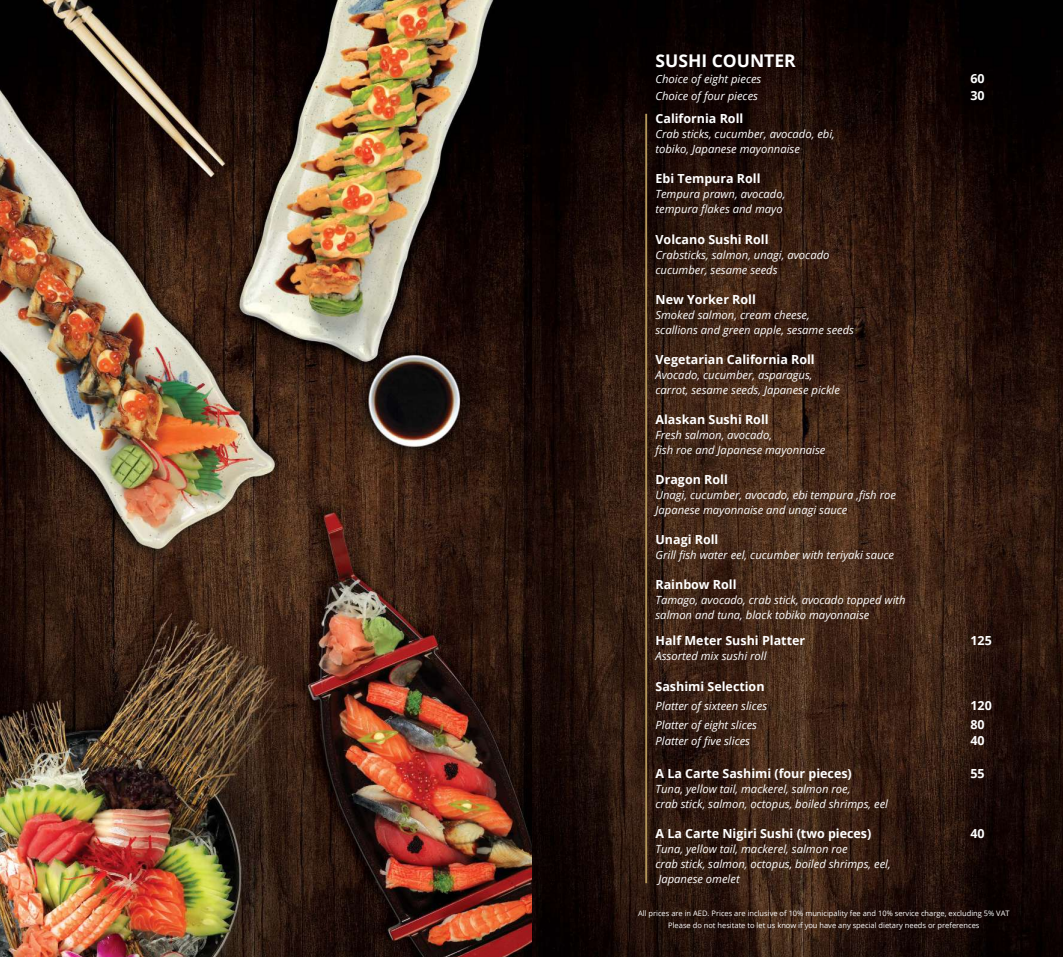
<style>
.page{position:relative;width:1063px;height:957px;background:#fff}
.page>*{position:absolute;margin:0;border:0;box-sizing:border-box;transform-origin:0 0}
.t1{font:700 17.5px "Open Sans";color:#fff}
.t2{font:700 12.5px "Open Sans";color:#fff}
.t3{font:italic 11.25px/15px "Open Sans";color:#fff}
.t4{font:7.5px/11.5px "Open Sans";color:#fff;text-align:center}
</style>
<div class="page">
<img style="left:0;top:0;width:1063px;height:957px">
<hr style="left:645px;top:114px;width:2px;height:769px;background:#b4975a">
<h1 class="t1" style="left:656px;top:48px;width:142px">SUSHI COUNTER</h1>
<p class="t3" style="left:656px;top:71px;width:107px">Choice of eight pieces</p>
<p class="t2" style="left:971px;top:70px;width:16px">60</p>
<p class="t3" style="left:656px;top:88px;width:104px">Choice of four pieces</p>
<p class="t2" style="left:971px;top:86px;width:16px">30</p>
<p class="t2" style="left:656px;top:110px;width:89px">California Roll</p>
<p class="t3" style="left:656px;top:126px;width:181px">Crab sticks, cucumber, avocado, ebi, tobiko, Japanese mayonnaise</p>
<p class="t2" style="left:656px;top:170px;width:107px">Ebi Tempura Roll</p>
<p class="t3" style="left:656px;top:186px;width:131px">Tempura prawn, avocado, tempura flakes and mayo</p>
<p class="t2" style="left:656px;top:230px;width:115px">Volcano Sushi Roll</p>
<p class="t3" style="left:656px;top:247px;width:176px">Crabsticks, salmon, unagi, avocado cucumber, sesame seeds</p>
<p class="t2" style="left:656px;top:290px;width:102px">New Yorker Roll</p>
<p class="t3" style="left:656px;top:307px;width:200px">Smoked salmon, cream cheese, scallions and green apple, sesame seeds</p>
<p class="t2" style="left:656px;top:350px;width:161px">Vegetarian California Roll</p>
<p class="t3" style="left:656px;top:367px;width:186px">Avocado, cucumber, asparagus, carrot, sesame seeds, Japanese pickle</p>
<p class="t2" style="left:656px;top:410px;width:115px">Alaskan Sushi Roll</p>
<p class="t3" style="left:656px;top:427px;width:171px">Fresh salmon, avocado,<br>fish roe and Japanese mayonnaise</p>
<p class="t2" style="left:656px;top:470px;width:74px">Dragon Roll</p>
<p class="t3" style="left:656px;top:487px;width:242px">Unagi, cucumber, avocado, ebi tempura ,fish roe<br>Japanese mayonnaise and unagi sauce</p>
<p class="t2" style="left:656px;top:530px;width:64px">Unagi Roll</p>
<p class="t3" style="left:656px;top:547px;width:240px">Grill fish water eel, cucumber with teriyaki sauce</p>
<p class="t2" style="left:656px;top:576px;width:83px">Rainbow Roll</p>
<p class="t3" style="left:656px;top:592px;width:252px">Tamago, avocado, crab stick, avocado topped with salmon and tuna, black tobiko mayonnaise</p>
<p class="t2" style="left:656px;top:631px;width:151px">Half Meter Sushi Platter</p>
<p class="t2" style="left:971px;top:631px;width:23px">125</p>
<p class="t3" style="left:656px;top:647px;width:113px">Assorted mix sushi roll</p>
<p class="t2" style="left:656px;top:677px;width:111px">Sashimi Selection</p>
<p class="t3" style="left:656px;top:698px;width:113px">Platter of sixteen slices</p>
<p class="t2" style="left:971px;top:696px;width:23px">120</p>
<p class="t3" style="left:656px;top:717px;width:103px">Platter of eight slices</p>
<p class="t2" style="left:971px;top:715px;width:16px">80</p>
<p class="t3" style="left:656px;top:733px;width:96px">Platter of five slices</p>
<p class="t2" style="left:971px;top:731px;width:16px">40</p>
<p class="t2" style="left:656px;top:764px;width:198px">A La Carte Sashimi (four pieces)</p>
<p class="t2" style="left:971px;top:764px;width:16px">55</p>
<p class="t3" style="left:656px;top:780px;width:234px">Tuna, yellow tail, mackerel, salmon roe,<br>crab stick, salmon, octopus, boiled shrimps, eel</p>
<p class="t2" style="left:656px;top:824px;width:217px">A La Carte Nigiri Sushi (two pieces)</p>
<p class="t2" style="left:971px;top:824px;width:16px">40</p>
<p class="t3" style="left:656px;top:840px;width:237px">Tuna, yellow tail, mackerel, salmon roe<br>crab stick, salmon, octopus, boiled shrimps, eel,<br>Japanese omelet</p>
<p class="t4" style="left:638px;top:908px;width:373px">All prices are in AED. Prices are inclusive of 10% municipality fee and 10% service charge, excluding 5% VAT<br>Please do not hesitate to let us know if you have any special dietary needs or preferences</p>
</div>
